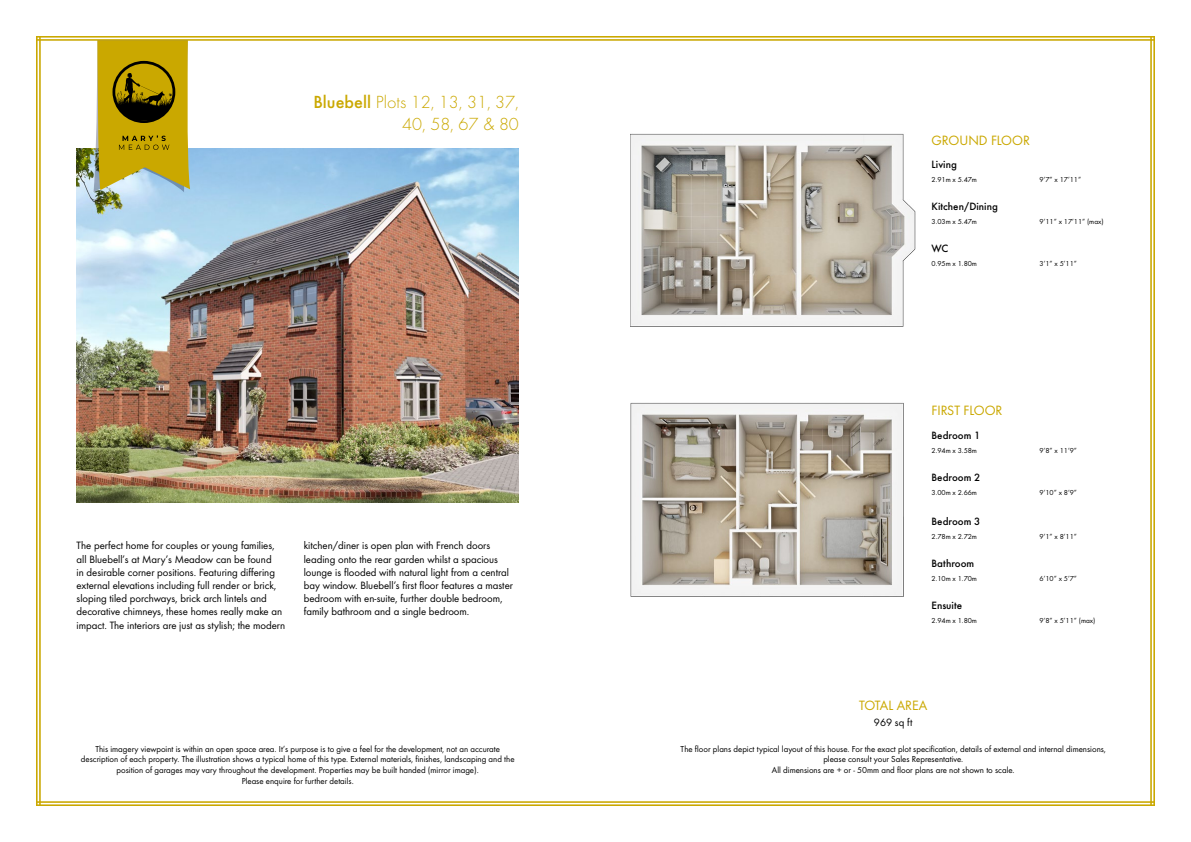
<style>
.page{position:relative;width:1191px;height:842px;background:#fff}
.page>*{position:absolute;margin:0;border:0;box-sizing:border-box;transform-origin:0 0}
.t1{font:300 18.2px/21.8px "Futura";color:#caa800;text-align:right}
.t2{font:14px "Futura Boo";color:#caa800}
.t3{font:11px/13.2px "Futura Boo";color:#000}
.t4{font:500 11px "Futura";color:#000}
.t5{font:9px/10.8px "Futura Boo";color:#000;text-align:center}
.t6{font:7.5px "Futura Boo";color:#000}
.s1{font-weight:500}
</style>
<div class="page">
<img style="left:77px;top:149px;width:442px;height:354px">
<img style="left:631px;top:133px;width:285px;height:194px">
<img style="left:630px;top:402px;width:274px;height:195px">
<hr style="left:36px;top:801px;width:1119px;height:2px;background:#caa800">
<hr style="left:36px;top:804px;width:1119px;height:2px;background:#caa800">
<hr style="left:36px;top:36px;width:1119px;height:2px;background:#caa800">
<hr style="left:36px;top:39px;width:1119px;height:2px;background:#caa800">
<hr style="left:1153px;top:36px;width:2px;height:770px;background:#caa800">
<hr style="left:1150px;top:36px;width:1px;height:770px;background:#caa800">
<hr style="left:39px;top:36px;width:2px;height:770px;background:#caa800">
<hr style="left:36px;top:36px;width:2px;height:770px;background:#caa800">
<svg style="left:94px;top:40px;width:96px;height:152px;background:#b19b21"></svg>
<h1 class="t1" style="left:313px;top:90px;width:207px"><span class="s1">Bluebell</span> Plots 12, 13, 31, 37,<br>40, 58, 67 &amp; 80</h1>
<p class="t3" style="left:77px;top:538px;width:210px">The perfect home for couples or young families, all Bluebell’s at Mary’s Meadow can be found<br>in desirable corner positions. Featuring differing external elevations including full render or brick, sloping tiled porchways, brick arch lintels and decorative chimneys, these homes really make an impact. The interiors are just as stylish; the modern</p>
<p class="t3" style="left:304px;top:538px;width:211px">kitchen/diner is open plan with French doors leading onto the rear garden whilst a spacious lounge is flooded with natural light from a central bay window. Bluebell’s first floor features a master bedroom with en-suite, further double bedroom, family bathroom and a single bedroom.</p>
<p class="t2" style="left:931px;top:131px;width:100px">GROUND FLOOR</p>
<p class="t4" style="left:931px;top:156px;width:27px">Living</p>
<p class="t6" style="left:931px;top:175px;width:47px">2.91m x 5.47m</p>
<p class="t6" style="left:1039px;top:175px;width:43px">9’7” x 17’11”</p>
<p class="t4" style="left:931px;top:198px;width:68px">Kitchen/Dining</p>
<p class="t6" style="left:931px;top:216px;width:47px">3.03m x 5.47m</p>
<p class="t6" style="left:1039px;top:216px;width:66px">9’11” x 17’11” (max)</p>
<p class="t4" style="left:931px;top:240px;width:18px">WC</p>
<p class="t6" style="left:931px;top:258px;width:47px">0.95m x 1.80m</p>
<p class="t6" style="left:1039px;top:258px;width:39px">3’1” x 5’11”</p>
<p class="t2" style="left:931px;top:401px;width:72px">FIRST FLOOR</p>
<p class="t4" style="left:931px;top:427px;width:50px">Bedroom 1</p>
<p class="t6" style="left:931px;top:445px;width:47px">2.94m x 3.58m</p>
<p class="t6" style="left:1039px;top:445px;width:39px">9’8” x 11’9”</p>
<p class="t4" style="left:931px;top:469px;width:50px">Bedroom 2</p>
<p class="t6" style="left:931px;top:488px;width:47px">3.00m x 2.66m</p>
<p class="t6" style="left:1039px;top:488px;width:39px">9’10” x 8’9”</p>
<p class="t4" style="left:931px;top:513px;width:50px">Bedroom 3</p>
<p class="t6" style="left:931px;top:531px;width:47px">2.78m x 2.72m</p>
<p class="t6" style="left:1039px;top:531px;width:39px">9’1” x 8’11”</p>
<p class="t4" style="left:931px;top:555px;width:44px">Bathroom</p>
<p class="t6" style="left:931px;top:573px;width:47px">2.10m x 1.70m</p>
<p class="t6" style="left:1039px;top:573px;width:39px">6’10” x 5’7”</p>
<p class="t4" style="left:931px;top:597px;width:32px">Ensuite</p>
<p class="t6" style="left:931px;top:616px;width:47px">2.94m x 1.80m</p>
<p class="t6" style="left:1039px;top:616px;width:57px">9’8” x 5’11” (max)</p>
<p class="t2" style="left:859px;top:696px;width:70px">TOTAL AREA</p>
<p class="t3" style="left:874px;top:716px;width:40px">969 sq ft</p>
<p class="t5" style="left:81px;top:743px;width:435px">This imagery viewpoint is within an open space area. It’s purpose is to give a feel for the development, not an accurate description of each property. The illustration shows a typical home of this type. External materials, finishes, landscaping and the position of garages may vary throughout the development. Properties may be built handed (mirror image).<br>Please enquire for further details.</p>
<p class="t5" style="left:680px;top:743px;width:427px">The floor plans depict typical layout of this house. For the exact plot specification, details of external and internal dimensions, please consult your Sales Representative.<br>All dimensions are + or - 50mm and floor plans are not shown to scale.</p>
</div>
